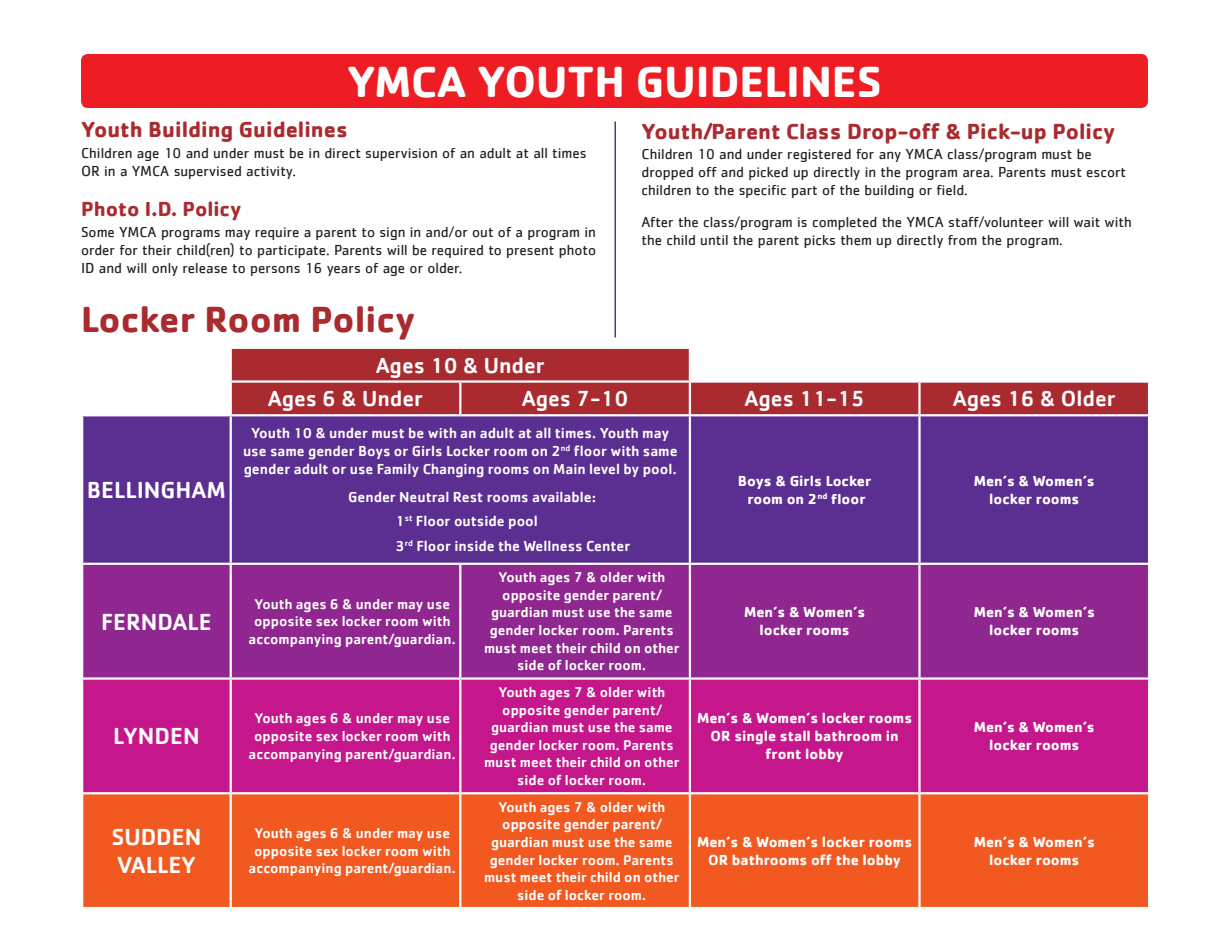
<style>
.page{position:relative;width:1229px;height:945px;background:#fff}
.page>*{position:absolute;margin:0;border:0;box-sizing:border-box;transform-origin:0 0}
.t1{font:700 45px "Cachet";color:#fff}
.t2{font:700 37.5px "Cachet";color:#a92b30}
.t3{font:500 24px/28.8px "Cachet";color:#fff}
.t4{font:700 22.5px "Cachet";color:#a92b30}
.t5{font:500 22.5px/33.8px "Cachet";color:#fff}
.t6{font:700 21px "Cachet";color:#a92b30}
.t7{font:15px/18px "Cachet";color:#231f20}
.t8{font:700 15px/18px "Cachet";color:#fff;text-align:center}
.t9{font:500 15px/18px "Cachet";color:#fff;text-align:center}
.t10{font:500 14.7px/17.5px "Cachet";color:#fff;text-align:center}
</style>
<div class="page">
<div style="left:81px;top:54px;width:1067px;height:54px;background:#ee1d23;border-radius:7px"></div>
<svg style="left:232px;top:349px;width:916px;height:65px;fill:#a92b30"></svg>
<div style="left:83px;top:416px;width:1065px;height:147px;background:#5b2e91"></div>
<div style="left:83px;top:565px;width:1065px;height:112px;background:#90268f"></div>
<div style="left:83px;top:680px;width:1065px;height:112px;background:#c5168c"></div>
<div style="left:83px;top:794px;width:1065px;height:113px;background:#f15921"></div>
<hr style="left:688px;top:349px;width:3px;height:31px;background:#fff">
<hr style="left:918px;top:349px;width:2px;height:31px;background:#fff">
<hr style="left:459px;top:383px;width:2px;height:31px;background:#fff">
<hr style="left:690px;top:380px;width:229px;height:3px;background:#fff">
<hr style="left:919px;top:380px;width:231px;height:3px;background:#fff">
<hr style="left:918px;top:383px;width:2px;height:31px;background:#fff">
<hr style="left:231px;top:380px;width:229px;height:3px;background:#fff">
<hr style="left:460px;top:380px;width:230px;height:3px;background:#fff">
<hr style="left:688px;top:383px;width:3px;height:31px;background:#fff">
<hr style="left:230px;top:416px;width:2px;height:147px;background:#fff">
<hr style="left:230px;top:565px;width:2px;height:112px;background:#fff">
<hr style="left:230px;top:680px;width:2px;height:112px;background:#fff">
<hr style="left:230px;top:794px;width:2px;height:113px;background:#fff">
<hr style="left:459px;top:565px;width:2px;height:112px;background:#fff">
<hr style="left:459px;top:680px;width:2px;height:112px;background:#fff">
<hr style="left:688px;top:416px;width:3px;height:147px;background:#fff">
<hr style="left:918px;top:416px;width:2px;height:147px;background:#fff">
<hr style="left:688px;top:565px;width:3px;height:112px;background:#fff">
<hr style="left:918px;top:565px;width:2px;height:112px;background:#fff">
<hr style="left:688px;top:680px;width:3px;height:112px;background:#fff">
<hr style="left:918px;top:680px;width:2px;height:112px;background:#fff">
<hr style="left:688px;top:794px;width:3px;height:113px;background:#fff">
<hr style="left:918px;top:794px;width:2px;height:113px;background:#fff">
<hr style="left:459px;top:794px;width:2px;height:113px;background:#fff">
<hr style="left:614px;top:122px;width:2px;height:216px;background:#5b2e91">
<h1 class="t1" style="left:347px;top:52px;width:536px">YMCA YOUTH GUIDELINES</h1>
<h3 class="t4" style="left:81px;top:115px;width:268px">Youth Building Guidelines</h3>
<p class="t7" style="left:81px;top:144px;width:507px">Children age 10 and under must be in direct supervision of an adult at all times<br>OR in a YMCA supervised activity.</p>
<h3 class="t6" style="left:81px;top:196px;width:162px">Photo I.D. Policy</h3>
<p class="t7" style="left:81px;top:223px;width:516px;text-align:justify">Some YMCA programs may require a parent to sign in and/or out of a program in order for their child(ren) to participate. Parents will be required to present photo ID and will only release to persons 16 years of age or older.</p>
<h2 class="t2" style="left:81px;top:295px;width:336px">Locker Room Policy</h2>
<h3 class="t5" style="left:268px;top:347px;width:278px;text-indent:108px">Ages 10 &amp; Under<br>Ages 6 &amp; Under</h3>
<h3 class="t4" style="left:641px;top:117px;width:476px">Youth/Parent Class Drop-off &amp; Pick-up Policy</h3>
<p class="t7" style="left:641px;top:145px;width:486px">Children 10 and under registered for any YMCA class/program must be dropped off and picked up directly in the program area. Parents must escort children to the specific part of the building or field.</p>
<p class="t7" style="left:641px;top:213px;width:492px">After the class/program is completed the YMCA staff/volunteer will wait with the child until the parent picks them up directly from the program.</p>
<h3 class="t5" style="left:522px;top:381px;width:108px">Ages 7-10</h3>
<h3 class="t5" style="left:744px;top:381px;width:122px">Ages 11-15</h3>
<h3 class="t5" style="left:952px;top:381px;width:165px">Ages 16 &amp; Older</h3>
<h3 class="t3" style="left:87px;top:475px;width:140px">BELLINGHAM</h3>
<h3 class="t3" style="left:101px;top:606px;width:112px">FERNDALE</h3>
<h3 class="t3" style="left:113px;top:721px;width:88px">LYNDEN</h3>
<p class="t9" style="left:243px;top:424px;width:436px">Youth 10 &amp; under must be with an adult at all times. Youth may use same gender Boys or Girls Locker room on 2<sup>nd</sup> floor with same gender adult or use Family Changing rooms on Main level by pool.</p>
<p class="t9" style="left:395px;top:484px;width:236px;line-height:24.8px;text-align:left;text-indent:-47px">Gender Neutral Rest rooms available:<br>1<sup>st</sup> Floor outside pool<br>3<sup>rd</sup> Floor inside the Wellness Center</p>
<p class="t10" style="left:249px;top:595px;width:209px">Youth ages 6 &amp; under may use opposite sex locker room with accompanying parent/guardian.</p>
<p class="t10" style="left:249px;top:709px;width:209px">Youth ages 6 &amp; under may use opposite sex locker room with accompanying parent/guardian.</p>
<p class="t10" style="left:484px;top:568px;width:197px">Youth ages 7 &amp; older with opposite gender parent/ guardian must use the same gender locker room. Parents must meet their child on other side of locker room.</p>
<p class="t10" style="left:484px;top:683px;width:197px">Youth ages 7 &amp; older with opposite gender parent/ guardian must use the same gender locker room. Parents must meet their child on other side of locker room.</p>
<h3 class="t3" style="left:111px;top:822px;width:92px">SUDDEN<br>VALLEY</h3>
<p class="t10" style="left:249px;top:824px;width:209px">Youth ages 6 &amp; under may use opposite sex locker room with accompanying parent/guardian.</p>
<p class="t10" style="left:484px;top:798px;width:197px">Youth ages 7 &amp; older with opposite gender parent/ guardian must use the same gender locker room. Parents must meet their child on other side of locker room.</p>
<p class="t8" style="left:738px;top:471px;width:135px">Boys &amp; Girls Locker room on 2<sup>nd</sup> floor</p>
<p class="t8" style="left:973px;top:471px;width:123px">Men’s &amp; Women’s locker rooms</p>
<p class="t8" style="left:744px;top:603px;width:123px">Men’s &amp; Women’s locker rooms</p>
<p class="t8" style="left:973px;top:603px;width:123px">Men’s &amp; Women’s locker rooms</p>
<p class="t8" style="left:697px;top:709px;width:216px">Men’s &amp; Women’s locker rooms<br>OR single stall bathroom in front lobby</p>
<p class="t8" style="left:973px;top:718px;width:123px">Men’s &amp; Women’s locker rooms</p>
<p class="t8" style="left:697px;top:832px;width:216px">Men’s &amp; Women’s locker rooms<br>OR bathrooms off the lobby</p>
<p class="t8" style="left:973px;top:832px;width:123px">Men’s &amp; Women’s locker rooms</p>
</div>
